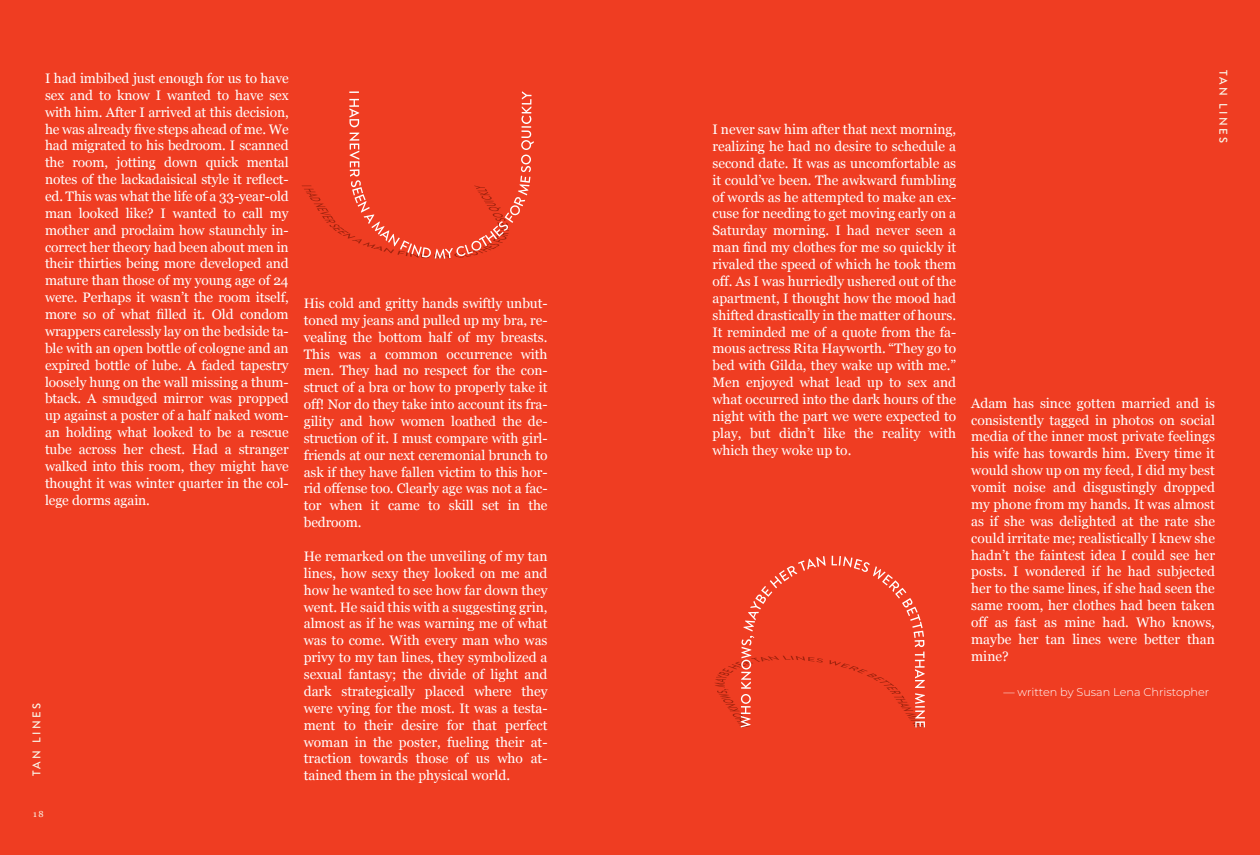
<style>
.page{position:relative;width:1260px;height:855px;background:#ef3d22}
.page>*{position:absolute;margin:0;border:0;box-sizing:border-box;transform-origin:0 0}
.tan_lines{font:13.75px/16.9px "Georgia";color:#fff;text-align:justify}
.t1{font:300 11.25px "Montserrat";color:#fff}
.t2{font:500 11.25px "Brandon Grotesque";letter-spacing:.22em;color:#f9f7e9}
.t3{font:8.75px "Georgia";color:#f9f7e9}
</style>
<div class="page">
<svg style="left:715px;top:556px;width:210px;height:172px"></svg>
<svg style="left:302px;top:91px;width:232px;height:168px"></svg>
<p class="tan_lines" style="left:45px;top:69px;width:245px">I had imbibed just enough for us to have sex and to know I wanted to have sex with him. After I arrived at this decision, he was already five steps ahead of me. We had migrated to his bedroom. I scanned the room, jotting down quick mental notes of the lackadaisical style it reflect&shy;ed. This was what the life of a 33-year-old man looked like? I wanted to call my mother and proclaim how staunchly in&shy;correct her theory had been about men in their thirties being more developed and mature than those of my young age of 24 were. Perhaps it wasn’t the room itself, more so of what filled it. Old condom wrappers carelessly lay on the bedside ta&shy;ble with an open bottle of cologne and an expired bottle of lube. A faded tapestry loosely hung on the wall missing a thum&shy;btack. A smudged mirror was propped up against a poster of a half naked wom&shy;an holding what looked to be a rescue tube across her chest. Had a stranger walked into this room, they might have thought it was winter quarter in the col&shy;lege dorms again.</p>
<p class="t2" style="left:1231px;top:70px;width:75px;rotate:90deg">TAN LINES</p>
<p class="tan_lines" style="left:712px;top:120px;width:245px">I never saw him after that next morning, realizing he had no desire to schedule a second date. It was as uncomfortable as it could’ve been. The awkward fumbling of words as he attempted to make an ex&shy;cuse for needing to get moving early on a Saturday morning. I had never seen a man find my clothes for me so quickly it rivaled the speed of which he took them off. As I was hurriedly ushered out of the apartment, I thought how the mood had shifted drastically in the matter of hours.<br>It reminded me of a quote from the fa&shy;mous actress Rita Hayworth. “They go to bed with Gilda, they wake up with me.” Men enjoyed what lead up to sex and what occurred into the dark hours of the night with the part we were expected to play, but didn’t like the reality with which they woke up to.</p>
<p class="tan_lines" style="left:304px;top:294px;width:245px">His cold and gritty hands swiftly unbut&shy;toned my jeans and pulled up my bra, re&shy;vealing the bottom half of my breasts.<br>This was a common occurrence with men. They had no respect for the con&shy;struct of a bra or how to properly take it off! Nor do they take into account its fra&shy;gility and how women loathed the de&shy;struction of it. I must compare with girl&shy;friends at our next ceremonial brunch to ask if they have fallen victim to this hor&shy;rid offense too. Clearly age was not a fac&shy;tor when it came to skill set in the bedroom.</p>
<p class="tan_lines" style="left:304px;top:547px;width:245px">He remarked on the unveiling of my tan lines, how sexy they looked on me and how he wanted to see how far down they went. He said this with a suggesting grin, almost as if he was warning me of what was to come. With every man who was privy to my tan lines, they symbolized a sexual fantasy; the divide of light and dark strategically placed where they were vying for the most. It was a testa&shy;ment to their desire for that perfect woman in the poster, fueling their at&shy;traction towards those of us who at&shy;tained them in the physical world.</p>
<p class="tan_lines" style="left:971px;top:394px;width:245px">Adam has since gotten married and is consistently tagged in photos on social media of the inner most private feelings his wife has towards him. Every time it would show up on my feed, I did my best vomit noise and disgustingly dropped my phone from my hands. It was almost as if she was delighted at the rate she could irritate me; realistically I knew she hadn’t the faintest idea I could see her posts. I wondered if he had subjected her to the same lines, if she had seen the same room, her clothes had been taken off as fast as mine had. Who knows, maybe her tan lines were better than mine?</p>
<p class="t1" style="left:1003px;top:684px;width:207px">— written by Susan Lena Christopher</p>
<p class="t2" style="left:29px;top:776px;width:75px;rotate:-90deg">TAN LINES</p>
<p class="t3" style="left:33px;top:807px;width:12px">18</p>
</div>
